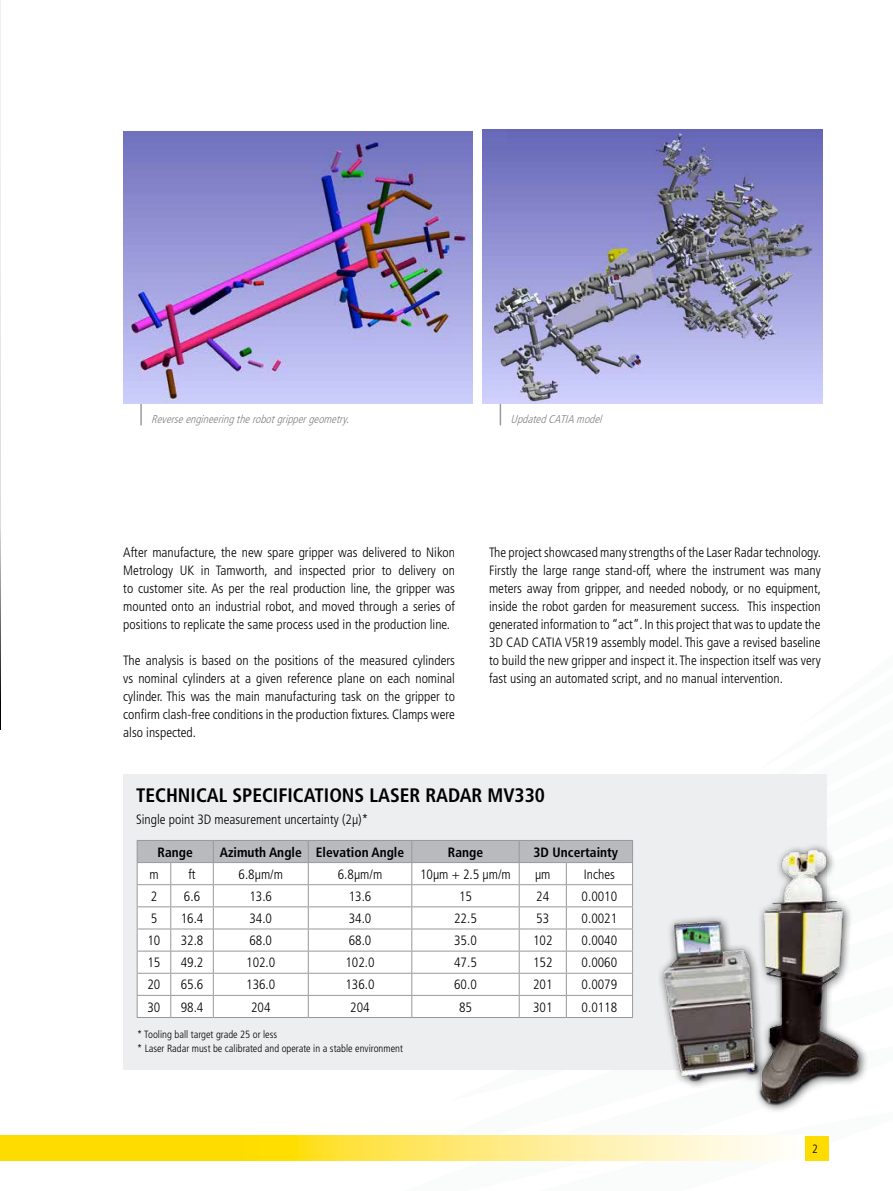
<style>
.page{position:relative;width:893px;height:1191px;background:#fff}
.page>*{position:absolute;margin:0;border:0;box-sizing:border-box;transform-origin:0 0}
.t1{font:700 condensed 19.5px "Frutiger LT Std";color:#000}
.t2{font:300 condensed 13.5px/18px "Frutiger LT Std";color:#000;text-align:justify}
.t3{font:700 condensed 13.5px "Frutiger LT Std";color:#000}
.t4{font:300 condensed 12px "Frutiger LT Std";color:#000}
.t5{font:italic 300 condensed 11.25px "Frutiger LT Std";color:#818084}
.t6{font:300 condensed 10.5px/13.5px "Frutiger LT Std";color:#000}
</style>
<div class="page">
<img style="left:0;top:0;width:1px;height:527px">
<hr style="left:0;top:527px;width:1px;height:205px;background:#000">
<svg style="left:388px;top:1160px;width:441px;height:1px"></svg>
<div style="left:804px;top:1135px;width:25px;height:25px;background:#ffdc00"></div>
<svg style="left:0;top:1135px;width:779px;height:25px;background:#ffe75a"></svg>
<hr style="left:140px;top:360px;width:2px;height:65px;background:#818084">
<hr style="left:500px;top:360px;width:1px;height:65px;background:#818084">
<img style="left:123px;top:131px;width:349px;height:272px">
<img style="left:483px;top:130px;width:340px;height:273px">
<div style="left:123px;top:774px;width:704px;height:295px;background:#edeeef"></div>
<svg style="left:137px;top:840px;width:496px;height:177px;background:#f0f0f1"></svg>
<hr style="left:137px;top:1017px;width:34px;height:1px;background:#98989c">
<hr style="left:171px;top:1017px;width:42px;height:1px;background:#98989c">
<hr style="left:213px;top:1017px;width:95px;height:1px;background:#98989c">
<hr style="left:308px;top:1017px;width:104px;height:1px;background:#98989c">
<hr style="left:412px;top:1017px;width:107px;height:1px;background:#98989c">
<hr style="left:519px;top:1017px;width:47px;height:1px;background:#98989c">
<hr style="left:566px;top:1017px;width:67px;height:1px;background:#98989c">
<div style="left:657px;top:842px;width:212px;height:272px;background:#000;opacity:.75"></div>
<img style="left:663px;top:842px;width:198px;height:264px">
<p class="t5" style="left:151px;top:412px;width:202px">Reverseengineeringtherobotgrippergeometry.</p>
<p class="t5" style="left:511px;top:412px;width:96px">UpdatedCATIAmodel</p>
<p class="t2" style="left:123px;top:543px;width:333px">After manufacture, the new spare gripper was delivered to Nikon Metrology UK in Tamworth, and inspected prior to delivery on to customer site. As per the real production line, the gripper was mounted onto an industrial robot, and moved through a series of positions to replicate the same process used in the production line.</p>
<p class="t2" style="left:123px;top:651px;width:333px">The analysis is based on the positions of the measured cylinders vs nominal cylinders at a given reference plane on each nominal cylinder. This was the main manufacturing task on the gripper to confirm clash-free conditions in the production fixtures. Clamps were also inspected.</p>
<p class="t2" style="left:489px;top:543px;width:334px">The project showcased many strengths of the Laser Radar technology.<br>Firstly the large range stand-off, where the instrument was many meters away from gripper, and needed nobody, or no equipment, inside the robot garden for measurement success. This inspection generated information to “act”. In this project that was to update the 3D CAD CATIA V5R19 assembly model. This gave a revised baseline to build the new gripper and inspect it. The inspection itself was very fast using an automated script, and no manual intervention.</p>
<h1 class="t1" style="left:136px;top:783px;width:410px">TECHNICAL SPECIFICATIONS LASER RADAR MV330</h1>
<p class="t2" style="left:136px;top:810px;width:234px">Single point 3D measurement uncertainty (2µ)*</p>
<p class="t3" style="left:158px;top:844px;width:37px">Range</p>
<p class="t3" style="left:220px;top:844px;width:186px">Azimuth Angle Elevation Angle</p>
<p class="t3" style="left:448px;top:844px;width:37px">Range</p>
<p class="t3" style="left:534px;top:844px;width:86px">3D Uncertainty</p>
<p class="t2" style="left:149px;top:865px;width:11px">m</p>
<p class="t2" style="left:188px;top:865px;width:9px">ft</p>
<p class="t2" style="left:239px;top:865px;width:46px">6.8μm/m</p>
<p class="t2" style="left:338px;top:865px;width:46px">6.8μm/m</p>
<p class="t2" style="left:420px;top:865px;width:92px">10μm + 2.5 μm/m</p>
<p class="t2" style="left:535px;top:865px;width:17px">μm</p>
<p class="t2" style="left:584px;top:865px;width:32px">Inches</p>
<p class="t2" style="left:151px;top:887px;width:8px">2</p>
<p class="t2" style="left:184px;top:887px;width:18px">6.6</p>
<p class="t2" style="left:249px;top:887px;width:24px">13.6</p>
<p class="t2" style="left:349px;top:887px;width:24px">13.6</p>
<p class="t2" style="left:459px;top:887px;width:14px">15</p>
<p class="t2" style="left:536px;top:887px;width:14px">24</p>
<p class="t2" style="left:582px;top:887px;width:37px">0.0010</p>
<p class="t2" style="left:151px;top:909px;width:8px">5</p>
<p class="t2" style="left:181px;top:909px;width:24px">16.4</p>
<p class="t2" style="left:249px;top:909px;width:24px">34.0</p>
<p class="t2" style="left:349px;top:909px;width:24px">34.0</p>
<p class="t2" style="left:454px;top:909px;width:24px">22.5</p>
<p class="t2" style="left:536px;top:909px;width:14px">53</p>
<p class="t2" style="left:582px;top:909px;width:37px">0.0021</p>
<p class="t2" style="left:147px;top:931px;width:14px">10</p>
<p class="t2" style="left:181px;top:931px;width:24px">32.8</p>
<p class="t2" style="left:249px;top:931px;width:24px">68.0</p>
<p class="t2" style="left:349px;top:931px;width:24px">68.0</p>
<p class="t2" style="left:454px;top:931px;width:24px">35.0</p>
<p class="t2" style="left:533px;top:931px;width:21px">102</p>
<p class="t2" style="left:582px;top:931px;width:37px">0.0040</p>
<p class="t2" style="left:147px;top:953px;width:14px">15</p>
<p class="t2" style="left:181px;top:953px;width:24px">49.2</p>
<p class="t2" style="left:246px;top:953px;width:31px">102.0</p>
<p class="t2" style="left:345px;top:953px;width:31px">102.0</p>
<p class="t2" style="left:454px;top:953px;width:24px">47.5</p>
<p class="t2" style="left:533px;top:953px;width:21px">152</p>
<p class="t2" style="left:582px;top:953px;width:37px">0.0060</p>
<p class="t2" style="left:147px;top:976px;width:14px">20</p>
<p class="t2" style="left:181px;top:976px;width:24px">65.6</p>
<p class="t2" style="left:246px;top:976px;width:31px">136.0</p>
<p class="t2" style="left:345px;top:976px;width:31px">136.0</p>
<p class="t2" style="left:454px;top:976px;width:24px">60.0</p>
<p class="t2" style="left:533px;top:976px;width:21px">201</p>
<p class="t2" style="left:582px;top:976px;width:37px">0.0079</p>
<p class="t2" style="left:147px;top:998px;width:14px">30</p>
<p class="t2" style="left:181px;top:998px;width:24px">98.4</p>
<p class="t2" style="left:251px;top:998px;width:21px">204</p>
<p class="t2" style="left:350px;top:998px;width:21px">204</p>
<p class="t2" style="left:459px;top:998px;width:14px">85</p>
<p class="t2" style="left:533px;top:998px;width:21px">301</p>
<p class="t2" style="left:582px;top:998px;width:37px">0.0118</p>
<p class="t6" style="left:137px;top:1028px;width:267px">* Tooling ball target grade 25 or less<br>* Laser Radar must be calibrated and operate in a stable environment</p>
<p class="t4" style="left:812px;top:1142px;width:7px">2</p>
</div>
